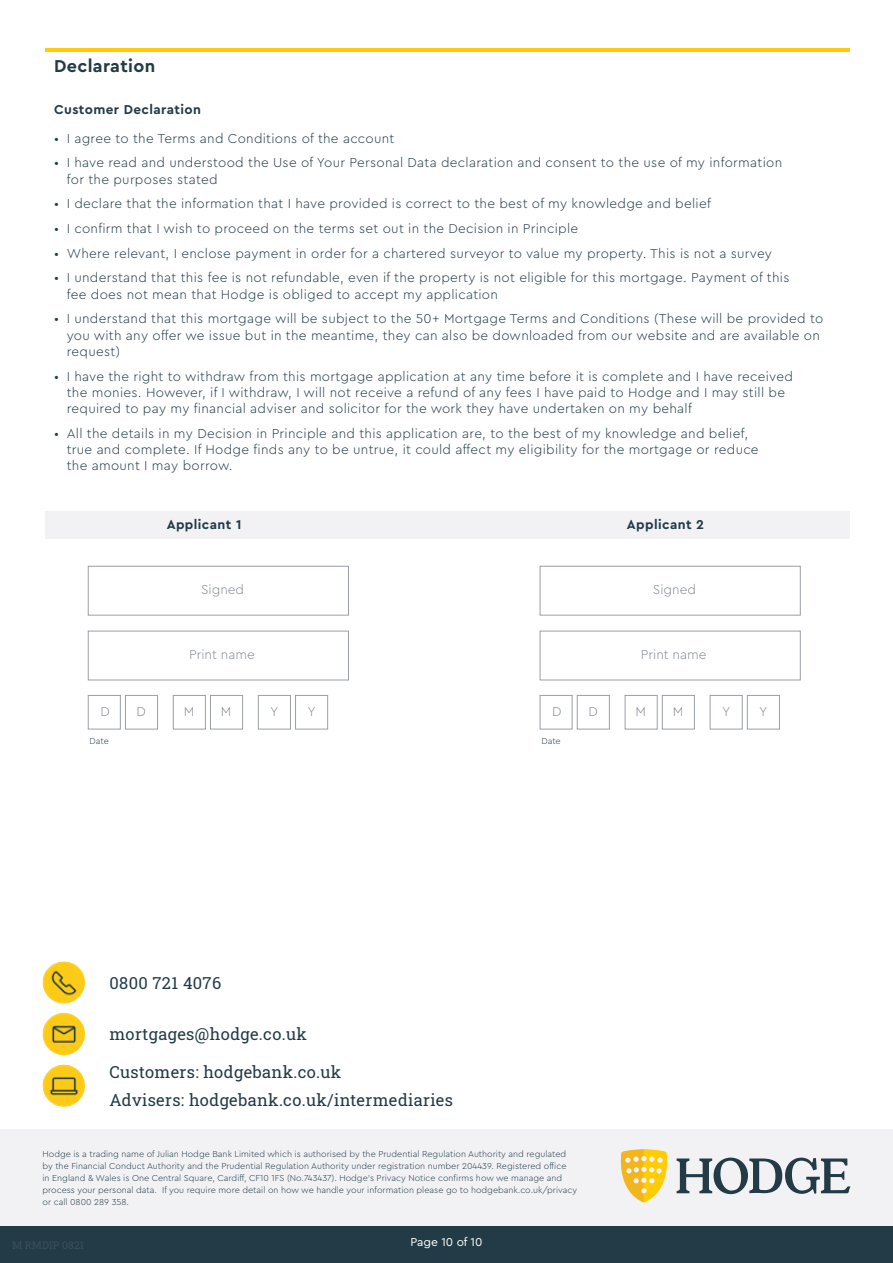
<style>
.page{position:relative;width:893px;height:1263px;background:#fff}
.page>*{position:absolute;margin:0;border:0;box-sizing:border-box;transform-origin:0 0}
.t1{font:700 18px "Cera Pro";letter-spacing:.02em;color:#223b47}
.t2{font:16.5px/27.3px "Roboto Slab";letter-spacing:.02em;color:#223b47}
.t3{font:300 13.5px/16.2px "Cera Pro";letter-spacing:.02em;color:#223b47}
.t4{font:300 13.5px "Cera Pro";color:#838a93}
.t5{font:700 13.5px "Cera Pro";letter-spacing:.03em;color:#223b47}
.t6{font:12px "Cera Pro";color:#fff}
.t7{font:10.5px "Roboto Slab";letter-spacing:.01em;color:#3c4f5b}
.t8{font:300 9px/12px "Cera Pro";color:#203a48}
.t9{font:300 9px "Cera Pro";color:#223b47}
.s1{color:#223b47}
</style>
<div class="page">
<div style="left:0;top:1225px;width:893px;height:38px;background:#223b47"></div>
<div style="left:0;top:1129px;width:893px;height:96px;background:#f2f2f4"></div>
<img style="left:43px;top:1013px;width:42px;height:42px;border-radius:21px">
<img style="left:43px;top:961px;width:42px;height:42px;border-radius:21px">
<img style="left:43px;top:1064px;width:42px;height:43px;border-radius:21px">
<svg style="left:677px;top:1157px;width:173px;height:37px"></svg>
<svg style="left:620px;top:1149px;width:48px;height:53px"></svg>
<div style="left:88px;top:566px;width:261px;height:49px;border:1px solid #9a9fa7"></div>
<div style="left:88px;top:631px;width:261px;height:49px;border:1px solid #9a9fa7"></div>
<div style="left:88px;top:695px;width:33px;height:34px;border:1px solid #9a9fa7"></div>
<div style="left:540px;top:695px;width:32px;height:34px;border:1px solid #9a9fa7"></div>
<div style="left:125px;top:695px;width:33px;height:34px;border:1px solid #9a9fa7"></div>
<div style="left:577px;top:695px;width:33px;height:34px;border:1px solid #9a9fa7"></div>
<div style="left:173px;top:695px;width:33px;height:34px;border:1px solid #9a9fa7"></div>
<div style="left:625px;top:695px;width:33px;height:34px;border:1px solid #9a9fa7"></div>
<div style="left:210px;top:695px;width:33px;height:34px;border:1px solid #9a9fa7"></div>
<div style="left:662px;top:695px;width:33px;height:34px;border:1px solid #9a9fa7"></div>
<div style="left:258px;top:695px;width:33px;height:34px;border:1px solid #9a9fa7"></div>
<div style="left:710px;top:695px;width:33px;height:34px;border:1px solid #9a9fa7"></div>
<div style="left:295px;top:695px;width:33px;height:34px;border:1px solid #9a9fa7"></div>
<div style="left:747px;top:695px;width:33px;height:34px;border:1px solid #9a9fa7"></div>
<div style="left:540px;top:566px;width:261px;height:49px;border:1px solid #9a9fa7"></div>
<div style="left:540px;top:631px;width:261px;height:49px;border:1px solid #9a9fa7"></div>
<div style="left:45px;top:511px;width:805px;height:27px;background:#f2f2f4"></div>
<hr style="left:45px;top:48px;width:805px;height:3px;background:#fecb04">
<h1 class="t1" style="left:54px;top:54px;width:103px">Declaration</h1>
<p class="t5" style="left:54px;top:100px;width:149px">Customer Declaration</p>
<p class="t3" style="left:54px;top:130px;width:342px">• I agree to the Terms and Conditions of the account</p>
<p class="t3" style="left:67px;top:154px;width:717px;text-indent:-13px">• I have read and understood the Use of Your Personal Data declaration and consent to the use of my information for the purposes stated</p>
<p class="t3" style="left:54px;top:195px;width:658px">• I declare that the information that I have provided is correct to the best of my knowledge and belief</p>
<p class="t3" style="left:54px;top:220px;width:526px">• I confirm that I wish to proceed on the terms set out in the Decision in Principle</p>
<p class="t3" style="left:54px;top:245px;width:720px">• Where relevant, I enclose payment in order for a chartered surveyor to value my property. This is not a survey</p>
<p class="t3" style="left:67px;top:269px;width:724px;text-indent:-13px">• I understand that this fee is not refundable, even if the property is not eligible for this mortgage. Payment of this fee does not mean that Hodge is obliged to accept my application</p>
<p class="t3" style="left:67px;top:310px;width:758px;text-indent:-13px">• I understand that this mortgage will be subject to the 50+ Mortgage Terms and Conditions (These will be provided to you with any offer we issue but in the meantime, they can also be downloaded from our website and are available on request)</p>
<p class="t3" style="left:67px;top:367px;width:728px;text-indent:-13px">• I have the right to withdraw from this mortgage application at any time before it is complete and I have received the monies. However, if I withdraw, I will not receive a refund of any fees I have paid to Hodge and I may still be required to pay my financial adviser and solicitor for the work they have undertaken on my behalf</p>
<p class="t3" style="left:67px;top:424px;width:693px;text-indent:-13px">• All the details in my Decision in Principle and this application are, to the best of my knowledge and belief, true and complete. If Hodge finds any to be untrue, it could affect my eligibility for the mortgage or reduce the amount I may borrow.</p>
<p class="t5" style="left:167px;top:515px;width:76px">Applicant 1</p>
<p class="t5" style="left:627px;top:515px;width:79px">Applicant 2</p>
<p class="t4" style="left:201px;top:581px;width:45px">Signed</p>
<p class="t4" style="left:189px;top:645px;width:67px">Print name</p>
<p class="t4" style="left:653px;top:581px;width:45px">Signed</p>
<p class="t4" style="left:641px;top:645px;width:67px">Print name</p>
<p class="t4" style="left:100px;top:703px;width:11px">D</p>
<p class="t4" style="left:137px;top:703px;width:11px">D</p>
<p class="t4" style="left:184px;top:703px;width:12px">M</p>
<p class="t4" style="left:221px;top:703px;width:12px">M</p>
<p class="t4" style="left:270px;top:703px;width:10px">Y</p>
<p class="t4" style="left:307px;top:703px;width:10px">Y</p>
<p class="t4" style="left:552px;top:703px;width:11px">D</p>
<p class="t4" style="left:588px;top:703px;width:11px">D</p>
<p class="t4" style="left:636px;top:703px;width:12px">M</p>
<p class="t4" style="left:673px;top:703px;width:12px">M</p>
<p class="t4" style="left:722px;top:703px;width:10px">Y</p>
<p class="t4" style="left:759px;top:703px;width:10px">Y</p>
<p class="t9" style="left:90px;top:735px;width:21px">Date</p>
<p class="t9" style="left:541px;top:735px;width:21px">Date</p>
<p class="t2" style="left:109px;top:969px;width:113px">0800 721 4076</p>
<p class="t2" style="left:109px;top:1020px;width:199px">mortgages@hodge.co.uk</p>
<p class="t2" style="left:109px;top:1058px;width:345px">Customers: hodgebank.co.uk<br>Advisers: hodgebank.co.uk/intermediaries</p>
<p class="t8" style="left:43px;top:1148px;width:536px">Hodge is a trading name of Julian Hodge Bank Limited which is authorised by the Prudential Regulation Authority and regulated by the Financial Conduct Authority and the Prudential Regulation Authority under registration number 204439. Registered office<br>in England &amp; Wales is One Central Square, Cardiff, CF10 1FS (No.743437). <span class="s1">Hodge’s Privacy Notice confirms how we manage and process your personal data. If you require more detail on how we handle your information please go to hodgebank.co.uk/privacy or call 0800 289 358.</span></p>
<p class="t7" style="left:12px;top:1238px;width:74px">M RMDIP 0821</p>
<p class="t6" style="left:410px;top:1234px;width:74px">Page 10 of 10</p>
</div>
